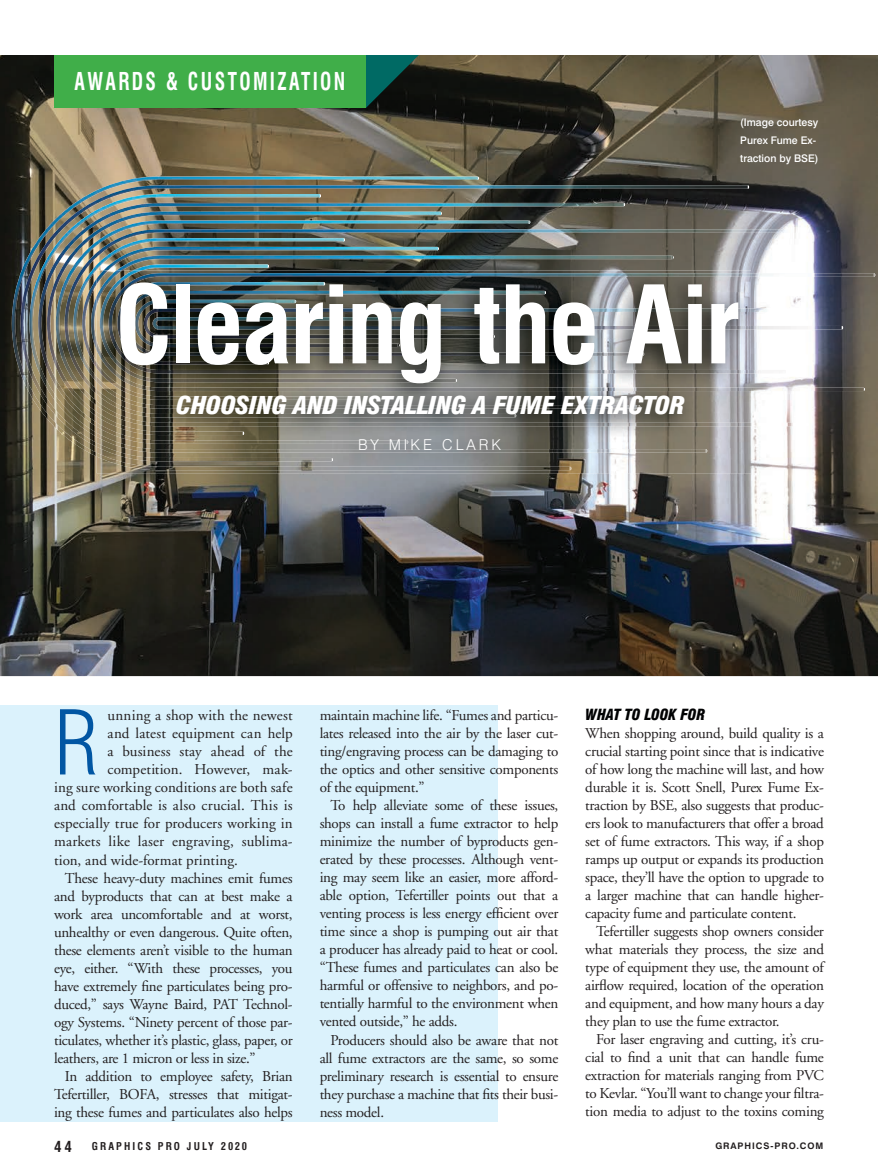
<style>
.page{position:relative;width:878px;height:1175px;background:#fff}
.page>*{position:absolute;margin:0;border:0;box-sizing:border-box;transform-origin:0 0}
.t1{font:700 condensed 105px "Swiss 721 BT";letter-spacing:-.02em;color:#fff}
.t2{font:300 condensed 87.45px "Swiss 721 BT";color:#0156a3}
.t3{font:italic 900 condensed 24px "Swiss 721 BT";letter-spacing:-.02em;color:#fff;scale:1.1 1}
.t4{font:700 condensed 24px "Swiss 721 BT";letter-spacing:.125em;color:#fff;scale:.8 1}
.t5{font:15px/18px "Adobe Garamond";letter-spacing:-.02em;color:#231f20;text-align:justify}
.t6{font:15px "Adobe Garamond";letter-spacing:.01em;color:#231f20}
.t7{font:15px "Adobe Garamond";color:#231f20}
.t8{font:15px "Adobe Garamond";letter-spacing:.005em;color:#231f20}
.t9{font:italic 900 condensed 15px "Swiss 721 BT";letter-spacing:-.01em;color:#010203}
.t10{font:300 15px "Swiss 721 BT";letter-spacing:.2em;color:#fff}
.t11{font:700 condensed 15px "Swiss 721 BT";color:#231f20}
.t12{font:500 10.5px/18px "Swiss 721 BT";color:#fff}
.t13{font:700 condensed 10.5px "Swiss 721 BT";letter-spacing:.2em;color:#231f20}
.t14{font:700 9px "Swiss 721 BT";letter-spacing:.1em;color:#231f20}
</style>
<div class="page">
<div style="left:0;top:705px;width:497px;height:416px;background:#dbf2fc"></div>
<img style="left:0;top:55px;width:877px;height:621px">
<img style="left:50px;top:185px;width:697px;height:44px">
<img style="left:477px;top:203px;width:146px;height:26px">
<img style="left:440px;top:220px;width:88px;height:9px">
<img style="left:751px;top:423px;width:56px;height:3px">
<img style="left:751px;top:256px;width:112px;height:135px">
<img style="left:751px;top:273px;width:122px;height:100px">
<img style="left:751px;top:308px;width:15px;height:4px">
<img style="left:51px;top:176px;width:426px;height:47px">
<img style="left:12px;top:222px;width:17px;height:213px">
<img style="left:63px;top:437px;width:33px;height:19px">
<img style="left:29px;top:194px;width:290px;height:243px">
<img style="left:47px;top:212px;width:393px;height:204px">
<img style="left:81px;top:229px;width:709px;height:42px">
<img style="left:65px;top:270px;width:31px;height:124px">
<img style="left:82px;top:247px;width:355px;height:121px">
<img style="left:133px;top:264px;width:134px;height:6px">
<img style="left:751px;top:326px;width:90px;height:3px">
<img style="left:599px;top:391px;width:152px;height:82px">
<img style="left:242px;top:426px;width:164px;height:7px">
<img style="left:242px;top:401px;width:509px;height:25px">
<img style="left:514px;top:391px;width:124px;height:17px">
<img style="left:357px;top:270px;width:394px;height:121px">
<img style="left:455px;top:291px;width:187px;height:65px">
<img style="left:455px;top:308px;width:296px;height:30px">
<img style="left:96px;top:452px;width:473px;height:18px">
<img style="left:96px;top:433px;width:609px;height:19px">
<img style="left:96px;top:417px;width:146px;height:18px">
<img style="left:96px;top:389px;width:418px;height:28px">
<img style="left:96px;top:270px;width:261px;height:130px">
<img style="left:100px;top:270px;width:355px;height:112px">
<img style="left:117px;top:282px;width:206px;height:83px">
<img style="left:135px;top:300px;width:263px;height:47px">
<img style="left:153px;top:317px;width:598px;height:12px">
<svg style="left:366px;top:55px;width:67px;height:53px;background:#0e3731"></svg>
<div style="left:54px;top:41px;width:312px;height:67px;background:#40ae49"></div>
<div style="left:0;top:0;width:878px;height:54px;background:#fff"></div>
<h3 class="t4" style="left:74px;top:66px;width:340px">AWARDS &amp; CUSTOMIZATION</h3>
<p class="t12" style="left:740px;top:113px;width:80px">(Image courtesy<br>Purex Fume Ex&shy;traction by BSE)</p>
<h1 class="t1" style="left:115px;top:262px;width:627px">Clearing the Air</h1>
<h3 class="t3" style="left:176px;top:391px;width:464px">CHOOSING AND INSTALLING A FUME EXTRACTOR</h3>
<p class="t10" style="left:358px;top:436px;width:144px">BY MIKE CLARK</p>
<h2 class="t2" style="left:54px;top:690px;width:46px">R</h2>
<p class="t6" style="left:107px;top:707px;width:187px">unning a shop with the newest</p>
<p class="t7" style="left:107px;top:725px;width:187px">and latest equipment can help</p>
<p class="t6" style="left:107px;top:743px;width:187px">a business stay ahead of the</p>
<p class="t7" style="left:107px;top:761px;width:187px">competition. However, mak-</p>
<p class="t6" style="left:54px;top:779px;width:240px">ing sure working conditions are both safe</p>
<p class="t6" style="left:54px;top:797px;width:240px">and comfortable is also crucial. This is</p>
<p class="t6" style="left:54px;top:815px;width:240px">especially true for producers working in</p>
<p class="t6" style="left:54px;top:833px;width:240px">markets like laser engraving, sublima-</p>
<p class="t8" style="left:54px;top:851px;width:185px">tion, and wide-format printing.</p>
<p class="t5" style="left:65px;top:869px;width:229px">These heavy-duty machines emit fumes</p>
<p class="t5" style="left:54px;top:887px;width:240px">and byproducts that can at best make a</p>
<p class="t5" style="left:54px;top:905px;width:240px">work area uncomfortable and at worst,</p>
<p class="t5" style="left:54px;top:923px;width:240px">unhealthy or even dangerous. Quite often,</p>
<p class="t5" style="left:54px;top:941px;width:240px">these elements aren’t visible to the human</p>
<p class="t5" style="left:54px;top:959px;width:240px">eye, either. “With these processes, you</p>
<p class="t5" style="left:54px;top:977px;width:240px">have extremely fine particulates being pro-</p>
<p class="t5" style="left:54px;top:995px;width:240px">duced,” says Wayne Baird, PAT Technol-</p>
<p class="t5" style="left:54px;top:1013px;width:240px">ogy Systems. “Ninety percent of those par-</p>
<p class="t5" style="left:54px;top:1031px;width:240px">ticulates, whether it’s plastic, glass, paper, or</p>
<p class="t5" style="left:54px;top:1049px;width:203px">leathers, are 1 micron or less in size.”</p>
<p class="t5" style="left:65px;top:1067px;width:229px">In addition to employee safety, Brian</p>
<p class="t5" style="left:54px;top:1085px;width:240px">Tefertiller, BOFA, stresses that mitigat-</p>
<p class="t5" style="left:54px;top:1103px;width:240px">ing these fumes and particulates also helps</p>
<p class="t5" style="left:319px;top:707px;width:240px">maintain machine life. “Fumes and particu&shy;lates released into the air by the laser cut&shy;ting/engraving process can be damaging to the optics and other sensitive components of the equipment.”</p>
<p class="t5" style="left:319px;top:797px;width:240px;text-indent:11px">To help alleviate some of these issues, shops can install a fume extractor to help minimize the number of byproducts gen&shy;erated by these processes. Although vent&shy;ing may seem like an easier, more afford&shy;able option, Tefertiller points out that a venting process is less energy efficient over time since a shop is pumping out air that a producer has already paid to heat or cool. “These fumes and particulates can also be harmful or offensive to neighbors, and po&shy;tentially harmful to the environment when vented outside,” he adds.</p>
<p class="t5" style="left:319px;top:1031px;width:240px;text-indent:11px">Producers should also be aware that not all fume extractors are the same, so some preliminary research is essential to ensure they purchase a machine that fits their busi&shy;ness model.</p>
<p class="t9" style="left:585px;top:706px;width:121px">WHAT TO LOOK FOR</p>
<p class="t5" style="left:585px;top:725px;width:240px">When shopping around, build quality is a crucial starting point since that is indicative of how long the machine will last, and how durable it is. Scott Snell, Purex Fume Ex&shy;traction by BSE, also suggests that produc&shy;ers look to manufacturers that offer a broad set of fume extractors. This way, if a shop ramps up output or expands its production space, they’ll have the option to upgrade to a larger machine that can handle higher&shy;capacity fume and particulate content.</p>
<p class="t5" style="left:585px;top:923px;width:240px;text-indent:11px">Tefertiller suggests shop owners consider what materials they process, the size and type of equipment they use, the amount of airflow required, location of the operation and equipment, and how many hours a day they plan to use the fume extractor.</p>
<p class="t5" style="left:585px;top:1031px;width:240px;text-indent:11px">For laser engraving and cutting, it’s cru&shy;cial to find a unit that can handle fume extraction for materials ranging from PVC to Kevlar. “You’ll want to change your filtra&shy;tion media to adjust to the toxins coming</p>
<p class="t11" style="left:54px;top:1137px;width:19px">44</p>
<p class="t13" style="left:92px;top:1140px;width:156px">GRAPHICS PRO JULY 2020</p>
<p class="t14" style="left:715px;top:1140px;width:110px">GRAPHICS-PRO.COM</p>
</div>
